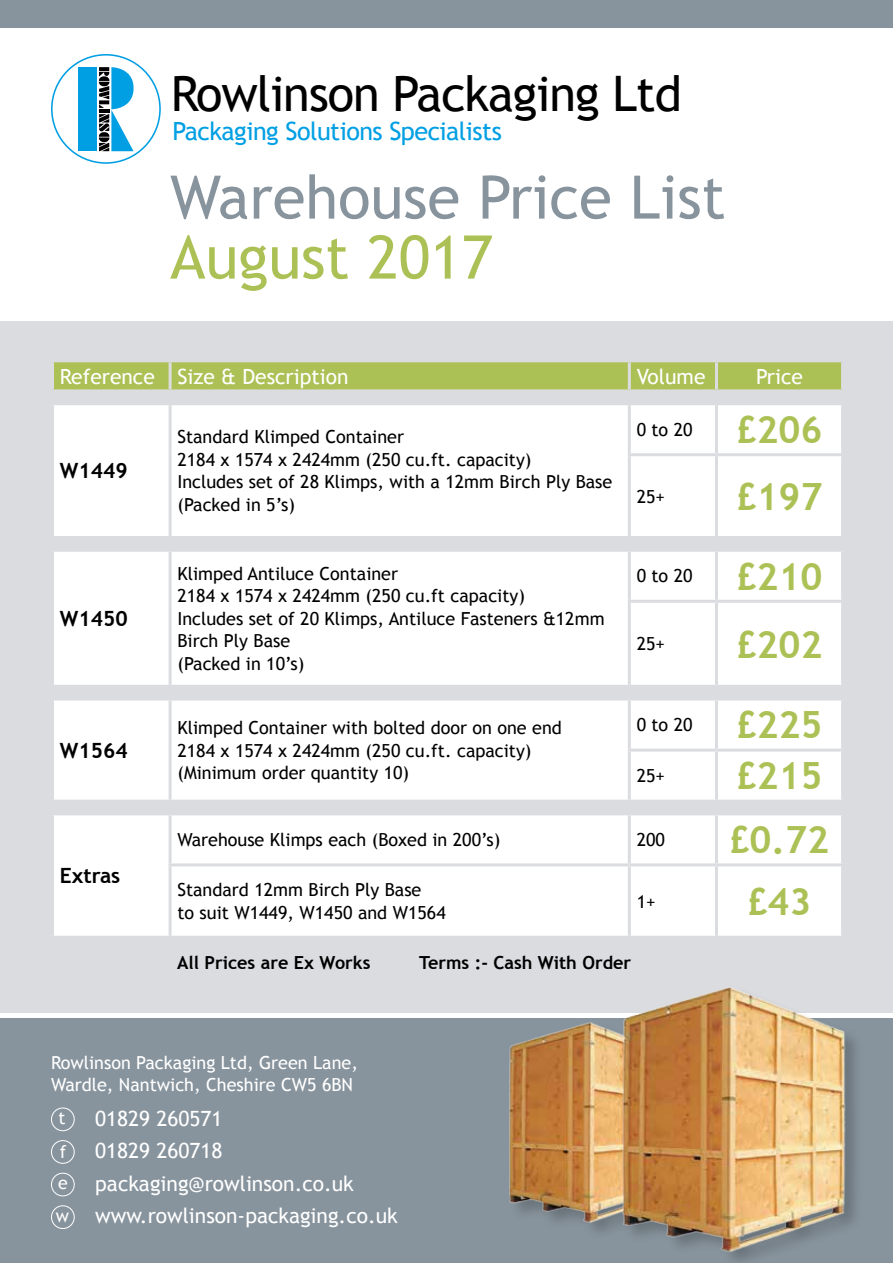
<style>
.page{position:relative;width:893px;height:1263px;background:#fff}
.page>*{position:absolute;margin:0;border:0;box-sizing:border-box;transform-origin:0 0}
.t1{font:60px "Trebuchet MS";color:#88949d}
.t2{font:60px "Trebuchet MS";color:#acc155}
.t3{font:48.9px "Trebuchet MS";letter-spacing:-.02em;color:#000}
.t4{font:700 37.5px "Trebuchet MS";color:#acc155}
.t5{font:25.2px "Trebuchet MS";letter-spacing:-.02em;color:#009fe3}
.t6{font:21px/32.4px "Trebuchet MS";color:#fff}
.t7{font:700 21px "Trebuchet MS";color:#000}
.t8{font:18px/22.5px "Trebuchet MS";color:#000}
.t9{font:18px/22.5px "Trebuchet MS";color:#fff}
.t10{font:700 18px "Trebuchet MS";color:#000}
.t11{font:17.7px/32.5px "Trebuchet MS";color:#fff}
.s1{font-weight:700;font-size:37.5px;color:#acc155}
</style>
<div class="page">
<div style="left:0;top:321px;width:893px;height:691px;background:#dbdce0"></div>
<div style="left:0;top:1018px;width:893px;height:245px;background:#88949d"></div>
<div style="left:51px;top:54px;width:110px;height:110px;border:2px solid #009fe3;border-radius:50%"></div>
<div style="left:79px;top:67px;width:18px;height:84px;background:#009fe3"></div>
<svg style="left:99px;top:67px;width:35px;height:84px"></svg>
<div style="left:0;top:0;width:893px;height:28px;background:#88949d"></div>
<div style="left:51px;top:1107px;width:24px;height:24px;border:1px solid #fff;border-radius:50%"></div>
<div style="left:51px;top:1173px;width:24px;height:23px;border:1px solid #fff;border-radius:50%"></div>
<div style="left:51px;top:1205px;width:24px;height:24px;border:1px solid #fff;border-radius:50%"></div>
<div style="left:51px;top:1140px;width:24px;height:24px;border:1px solid #fff;border-radius:50%"></div>
<div style="left:54px;top:362px;width:787px;height:27px;background:#acc155"></div>
<svg style="left:54px;top:405px;width:787px;height:531px;fill:#fff"></svg>
<hr style="left:169px;top:362px;width:3px;height:27px;background:#dbdce0">
<hr style="left:628px;top:362px;width:3px;height:27px;background:#dbdce0">
<hr style="left:715px;top:362px;width:3px;height:27px;background:#dbdce0">
<hr style="left:169px;top:405px;width:3px;height:50px;background:#dbdce0">
<hr style="left:169px;top:455px;width:3px;height:81px;background:#dbdce0">
<hr style="left:628px;top:405px;width:3px;height:48px;background:#dbdce0">
<hr style="left:715px;top:405px;width:3px;height:48px;background:#dbdce0">
<hr style="left:628px;top:453px;width:88px;height:3px;background:#dbdce0">
<hr style="left:628px;top:456px;width:3px;height:80px;background:#dbdce0">
<hr style="left:716px;top:453px;width:128px;height:3px;background:#dbdce0">
<hr style="left:715px;top:456px;width:3px;height:80px;background:#dbdce0">
<hr style="left:51px;top:536px;width:119px;height:3px;background:#dbdce0">
<hr style="left:170px;top:536px;width:459px;height:3px;background:#dbdce0">
<hr style="left:629px;top:536px;width:87px;height:3px;background:#dbdce0">
<hr style="left:716px;top:536px;width:128px;height:3px;background:#dbdce0">
<hr style="left:51px;top:549px;width:119px;height:3px;background:#dbdce0">
<hr style="left:170px;top:549px;width:459px;height:3px;background:#dbdce0">
<hr style="left:169px;top:552px;width:3px;height:49px;background:#dbdce0">
<hr style="left:169px;top:601px;width:3px;height:84px;background:#dbdce0">
<hr style="left:629px;top:549px;width:87px;height:3px;background:#dbdce0">
<hr style="left:628px;top:552px;width:3px;height:48px;background:#dbdce0">
<hr style="left:716px;top:549px;width:128px;height:3px;background:#dbdce0">
<hr style="left:715px;top:552px;width:3px;height:48px;background:#dbdce0">
<hr style="left:628px;top:600px;width:88px;height:3px;background:#dbdce0">
<hr style="left:628px;top:603px;width:3px;height:82px;background:#dbdce0">
<hr style="left:716px;top:600px;width:128px;height:3px;background:#dbdce0">
<hr style="left:715px;top:603px;width:3px;height:82px;background:#dbdce0">
<hr style="left:51px;top:685px;width:119px;height:3px;background:#dbdce0">
<hr style="left:170px;top:685px;width:459px;height:3px;background:#dbdce0">
<hr style="left:629px;top:685px;width:87px;height:3px;background:#dbdce0">
<hr style="left:716px;top:685px;width:128px;height:3px;background:#dbdce0">
<hr style="left:51px;top:697px;width:119px;height:3px;background:#dbdce0">
<hr style="left:170px;top:697px;width:459px;height:3px;background:#dbdce0">
<hr style="left:169px;top:700px;width:3px;height:50px;background:#dbdce0">
<hr style="left:169px;top:750px;width:3px;height:50px;background:#dbdce0">
<hr style="left:629px;top:697px;width:87px;height:3px;background:#dbdce0">
<hr style="left:628px;top:700px;width:3px;height:49px;background:#dbdce0">
<hr style="left:716px;top:697px;width:128px;height:3px;background:#dbdce0">
<hr style="left:715px;top:700px;width:3px;height:49px;background:#dbdce0">
<hr style="left:628px;top:749px;width:88px;height:3px;background:#dbdce0">
<hr style="left:628px;top:752px;width:3px;height:48px;background:#dbdce0">
<hr style="left:716px;top:749px;width:128px;height:3px;background:#dbdce0">
<hr style="left:715px;top:752px;width:3px;height:48px;background:#dbdce0">
<hr style="left:51px;top:800px;width:119px;height:3px;background:#dbdce0">
<hr style="left:170px;top:800px;width:459px;height:3px;background:#dbdce0">
<hr style="left:629px;top:800px;width:87px;height:3px;background:#dbdce0">
<hr style="left:716px;top:800px;width:128px;height:3px;background:#dbdce0">
<hr style="left:51px;top:812px;width:119px;height:3px;background:#dbdce0">
<hr style="left:170px;top:812px;width:459px;height:3px;background:#dbdce0">
<hr style="left:169px;top:815px;width:3px;height:48px;background:#dbdce0">
<hr style="left:629px;top:812px;width:87px;height:3px;background:#dbdce0">
<hr style="left:628px;top:815px;width:3px;height:48px;background:#dbdce0">
<hr style="left:716px;top:812px;width:128px;height:3px;background:#dbdce0">
<hr style="left:715px;top:815px;width:3px;height:48px;background:#dbdce0">
<hr style="left:169px;top:863px;width:460px;height:3px;background:#dbdce0">
<hr style="left:169px;top:866px;width:3px;height:70px;background:#dbdce0">
<hr style="left:629px;top:863px;width:87px;height:3px;background:#dbdce0">
<hr style="left:628px;top:866px;width:3px;height:70px;background:#dbdce0">
<hr style="left:716px;top:863px;width:128px;height:3px;background:#dbdce0">
<hr style="left:715px;top:866px;width:3px;height:70px;background:#dbdce0">
<img style="left:509px;top:1022px;width:96px;height:202px">
<img style="left:605px;top:987px;width:288px;height:267px">
<h2 class="t3" style="left:171px;top:65px;width:513px">Rowlinson Packaging Ltd</h2>
<h3 class="t5" style="left:172px;top:116px;width:331px">Packaging Solutions Specialists</h3>
<h1 class="t1" style="left:170px;top:162px;width:557px">Warehouse Price List</h1>
<h1 class="t2" style="left:170px;top:222px;width:324px">August 2017</h1>
<p class="t6" style="left:60px;top:360px;width:290px">Reference Size &amp; Description</p>
<p class="t6" style="left:637px;top:360px;width:70px">Volume</p>
<p class="t6" style="left:756px;top:360px;width:48px">Price</p>
<p class="t7" style="left:60px;top:458px;width:69px">W1449</p>
<p class="t7" style="left:60px;top:605px;width:69px">W1450</p>
<p class="t7" style="left:60px;top:737px;width:69px">W1564</p>
<p class="t7" style="left:60px;top:863px;width:62px">Extras</p>
<p class="t8" style="left:177px;top:426px;width:436px">Standard Klimped Container<br>2184 x 1574 x 2424mm (250 cu.ft. capacity)<br>Includes set of 28 Klimps, with a 12mm Birch Ply Base (Packed in 5’s)</p>
<p class="t8" style="left:637px;top:418px;width:187px">0 to 20 <span class="s1">£206</span></p>
<p class="t8" style="left:637px;top:485px;width:30px">25+</p>
<h3 class="t4" style="left:737px;top:473px;width:87px">£197</h3>
<p class="t8" style="left:177px;top:562px;width:429px">Klimped Antiluce Container<br>2184 x 1574 x 2424mm (250 cu.ft capacity)<br>Includes set of 20 Klimps, Antiluce Fasteners &amp;12mm<br>Birch Ply Base<br>(Packed in 10’s)</p>
<p class="t8" style="left:637px;top:565px;width:187px">0 to 20 <span class="s1">£210</span></p>
<p class="t8" style="left:637px;top:633px;width:30px">25+</p>
<h3 class="t4" style="left:737px;top:621px;width:87px">£202</h3>
<p class="t8" style="left:177px;top:717px;width:386px">Klimped Container with bolted door on one end<br>2184 x 1574 x 2424mm (250 cu.ft. capacity) (Minimum order quantity 10)</p>
<p class="t8" style="left:637px;top:714px;width:187px">0 to 20 <span class="s1">£225</span></p>
<p class="t8" style="left:637px;top:765px;width:30px">25+</p>
<h3 class="t4" style="left:737px;top:753px;width:87px">£215</h3>
<p class="t8" style="left:177px;top:829px;width:325px">Warehouse Klimps each (Boxed in 200’s)</p>
<p class="t8" style="left:637px;top:829px;width:30px">200</p>
<h3 class="t4" style="left:730px;top:816px;width:101px">£0.72</h3>
<p class="t8" style="left:177px;top:879px;width:270px">Standard 12mm Birch Ply Base<br>to suit W1449, W1450 and W1564</p>
<p class="t8" style="left:637px;top:890px;width:20px">1+</p>
<h3 class="t4" style="left:748px;top:878px;width:65px">£43</h3>
<p class="t10" style="left:177px;top:951px;width:195px">All Prices are Ex Works</p>
<p class="t10" style="left:419px;top:951px;width:214px">Terms :- Cash With Order</p>
<p class="t9" style="left:51px;top:1051px;width:308px">Rowlinson Packaging Ltd, Green Lane,<br>Wardle, Nantwich, Cheshire CW5 6BN</p>
<p class="t6" style="left:95px;top:1102px;width:304px">01829 260571<br>01829 260718 packaging@rowlinson.co.uk www.rowlinson-packaging.co.uk</p>
<p class="t11" style="left:59px;top:1102px;width:9px">t</p>
<p class="t11" style="left:60px;top:1136px;width:8px">f</p>
<p class="t11" style="left:56px;top:1167px;width:15px">e w</p>
</div>
